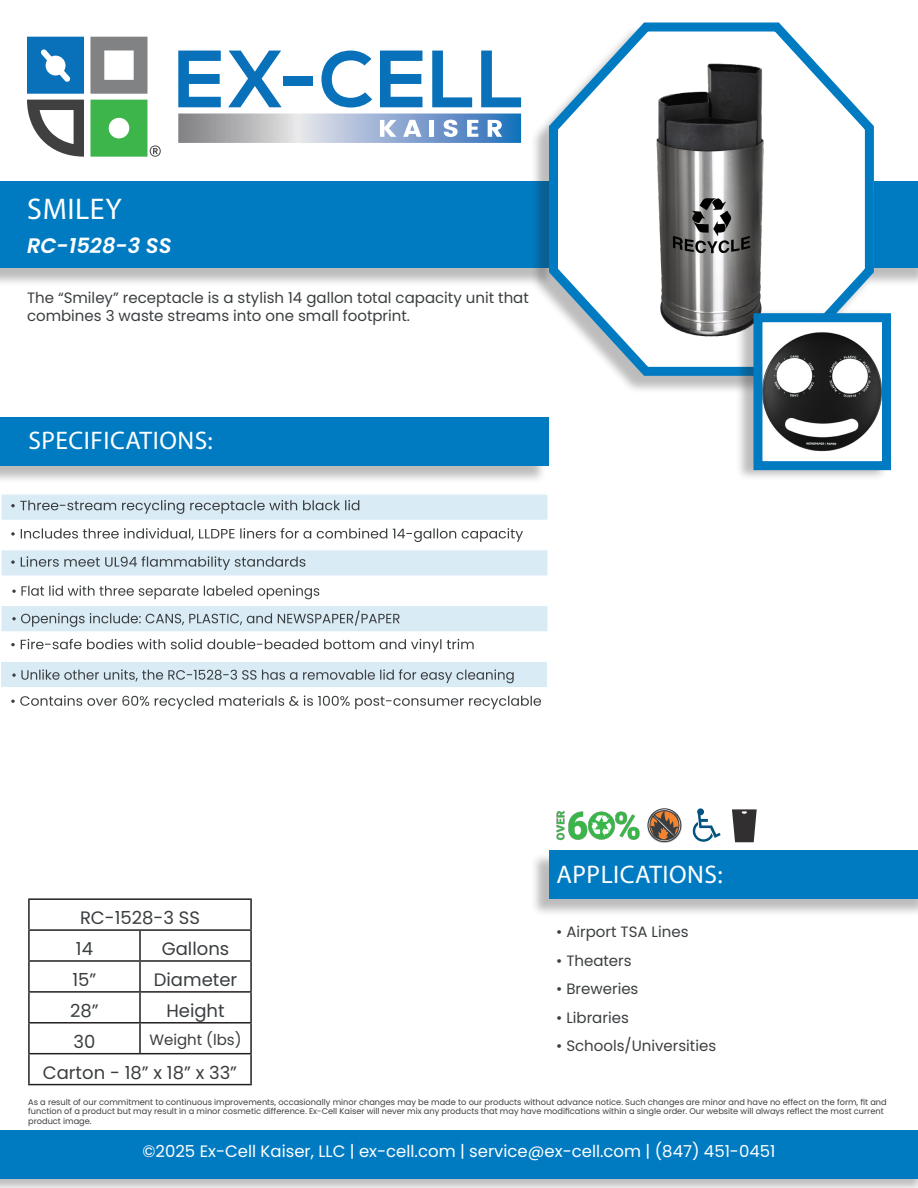
<style>
.page{position:relative;width:918px;height:1188px;background:#fff}
.page>*{position:absolute;margin:0;border:0;box-sizing:border-box;transform-origin:0 0}
.t1{font:30px "Myriad Pro";letter-spacing:.02em;color:#fff}
.t2{font:25.5px "Myriad Pro";letter-spacing:.02em;color:#fff}
.t3{font:italic 600 21px "Poppins";color:#fff}
.t4{font:18px "Poppins";color:#3b3e40}
.t5{font:16.5px "Poppins";color:#fff}
.t6{font:15px/18px "Poppins";color:#3b3e40}
.t7{font:8.25px/9.9px "Poppins";color:#3b3e40}
</style>
<div class="page">
<div style="left:855px;top:184px;width:63px;height:103px;background:#231f20;opacity:.3"></div>
<div style="left:874px;top:181px;width:44px;height:87px;background:#007bc2"></div>
<svg style="left:178px;top:114px;width:343px;height:29px"></svg>
<svg style="left:178px;top:51px;width:43px;height:56px"></svg>
<svg style="left:228px;top:51px;width:53px;height:56px"></svg>
<div style="left:283px;top:76px;width:30px;height:9px;background:#0971ba"></div>
<svg style="left:321px;top:51px;width:51px;height:57px"></svg>
<svg style="left:380px;top:51px;width:42px;height:56px"></svg>
<svg style="left:432px;top:51px;width:40px;height:56px"></svg>
<svg style="left:481px;top:51px;width:40px;height:56px"></svg>
<svg style="left:90px;top:37px;width:57px;height:57px"></svg>
<svg style="left:27px;top:100px;width:57px;height:57px"></svg>
<svg style="left:27px;top:37px;width:57px;height:57px"></svg>
<svg style="left:90px;top:100px;width:71px;height:57px"></svg>
<div style="left:0;top:184px;width:554px;height:103px;background:#231f20;opacity:.3"></div>
<div style="left:0;top:181px;width:556px;height:87px;background:#007bc2"></div>
<div style="left:0;top:1128px;width:918px;height:60px;background:#231f20;opacity:.3"></div>
<div style="left:0;top:1130px;width:918px;height:49px;background:#007bc2"></div>
<div style="left:0;top:419px;width:547px;height:65px;background:#231f20;opacity:.3"></div>
<div style="left:0;top:417px;width:549px;height:48px;background:#007bc2"></div>
<div style="left:530px;top:852px;width:388px;height:65px;background:#231f20;opacity:.3"></div>
<div style="left:549px;top:850px;width:369px;height:48px;background:#007bc2"></div>
<div style="left:0;top:493px;width:549px;height:28px;background:#d9ebf5;border:2px solid #fff"></div>
<div style="left:0;top:549px;width:549px;height:28px;background:#d9ebf5;border:2px solid #fff"></div>
<div style="left:0;top:605px;width:549px;height:28px;background:#d9ebf5;border:2px solid #fff"></div>
<div style="left:0;top:660px;width:549px;height:29px;background:#d9ebf5;border:2px solid #fff"></div>
<div style="left:530px;top:25px;width:342px;height:370px;background:#231f20;opacity:.3"></div>
<svg style="left:544px;top:22px;width:334px;height:358px"></svg>
<div style="left:735px;top:308px;width:154px;height:173px;background:#231f20;opacity:.3"></div>
<div style="left:758px;top:318px;width:128px;height:148px;background:#fff"></div>
<img style="left:763px;top:332px;width:118px;height:120px">
<div style="left:753px;top:313px;width:138px;height:157px;border:9px solid #007bc2"></div>
<img style="left:556px;top:811px;width:84px;height:30px">
<img style="left:647px;top:808px;width:22px;height:22px">
<svg style="left:648px;top:809px;width:33px;height:33px"></svg>
<svg style="left:693px;top:808px;width:28px;height:34px"></svg>
<svg style="left:732px;top:809px;width:25px;height:33px"></svg>
<hr style="left:28px;top:898px;width:112px;height:2px;background:#231f20">
<hr style="left:28px;top:900px;width:2px;height:29px;background:#231f20">
<hr style="left:140px;top:898px;width:112px;height:2px;background:#231f20">
<hr style="left:250px;top:900px;width:2px;height:29px;background:#231f20">
<hr style="left:28px;top:929px;width:112px;height:2px;background:#231f20">
<hr style="left:28px;top:931px;width:2px;height:29px;background:#231f20">
<hr style="left:140px;top:929px;width:112px;height:2px;background:#231f20">
<hr style="left:139px;top:931px;width:2px;height:29px;background:#231f20">
<hr style="left:250px;top:931px;width:2px;height:29px;background:#231f20">
<hr style="left:28px;top:960px;width:112px;height:2px;background:#231f20">
<hr style="left:28px;top:962px;width:2px;height:29px;background:#231f20">
<hr style="left:140px;top:960px;width:112px;height:2px;background:#231f20">
<hr style="left:139px;top:962px;width:2px;height:29px;background:#231f20">
<hr style="left:250px;top:962px;width:2px;height:29px;background:#231f20">
<hr style="left:28px;top:991px;width:112px;height:2px;background:#231f20">
<hr style="left:28px;top:993px;width:2px;height:29px;background:#231f20">
<hr style="left:140px;top:991px;width:112px;height:2px;background:#231f20">
<hr style="left:139px;top:993px;width:2px;height:29px;background:#231f20">
<hr style="left:250px;top:993px;width:2px;height:29px;background:#231f20">
<hr style="left:28px;top:1022px;width:112px;height:2px;background:#231f20">
<hr style="left:28px;top:1024px;width:2px;height:29px;background:#231f20">
<hr style="left:140px;top:1022px;width:112px;height:2px;background:#231f20">
<hr style="left:139px;top:1024px;width:2px;height:29px;background:#231f20">
<hr style="left:250px;top:1024px;width:2px;height:29px;background:#231f20">
<hr style="left:28px;top:1053px;width:112px;height:1px;background:#231f20">
<hr style="left:28px;top:1054px;width:2px;height:30px;background:#231f20">
<hr style="left:140px;top:1053px;width:112px;height:1px;background:#231f20">
<hr style="left:250px;top:1054px;width:2px;height:30px;background:#231f20">
<hr style="left:28px;top:1084px;width:112px;height:1px;background:#231f20">
<hr style="left:140px;top:1084px;width:112px;height:1px;background:#231f20">
<svg style="left:11px;top:500px;width:348px;height:14px"></svg>
<svg style="left:11px;top:528px;width:512px;height:14px"></svg>
<svg style="left:11px;top:556px;width:294px;height:14px"></svg>
<svg style="left:11px;top:639px;width:463px;height:14px"></svg>
<svg style="left:11px;top:695px;width:530px;height:14px"></svg>
<svg style="left:12px;top:585px;width:307px;height:14px"></svg>
<svg style="left:12px;top:611px;width:388px;height:16px"></svg>
<svg style="left:12px;top:669px;width:502px;height:14px"></svg>
<p class="t1" style="left:27px;top:190px;width:96px">SMILEY</p>
<p class="t3" style="left:27px;top:233px;width:146px">RC-1528-3 SS</p>
<p class="t6" style="left:27px;top:289px;width:503px">The “Smiley” receptacle is a stylish 14 gallon total capacity unit that combines 3 waste streams into one small footprint.</p>
<p class="t2" style="left:28px;top:424px;width:186px">SPECIFICATIONS:</p>
<p class="t4" style="left:80px;top:907px;width:121px">RC-1528-3 SS</p>
<p class="t4" style="left:76px;top:938px;width:19px">14</p>
<p class="t4" style="left:162px;top:938px;width:69px">Gallons</p>
<p class="t4" style="left:73px;top:969px;width:25px">15”</p>
<p class="t4" style="left:154px;top:969px;width:85px">Diameter</p>
<p class="t4" style="left:70px;top:1000px;width:30px">28”</p>
<p class="t4" style="left:166px;top:1000px;width:60px">Height</p>
<p class="t4" style="left:74px;top:1031px;width:23px">30</p>
<p class="t6" style="left:149px;top:1030px;width:94px">Weight (lbs)</p>
<p class="t4" style="left:43px;top:1062px;width:196px">Carton - 18” x 18” x 33”</p>
<p class="t2" style="left:556px;top:859px;width:168px">APPLICATIONS:</p>
<p class="t6" style="left:556px;top:923px;width:134px">• Airport TSA Lines</p>
<p class="t6" style="left:556px;top:952px;width:77px">• Theaters</p>
<p class="t6" style="left:556px;top:980px;width:84px">• Breweries</p>
<p class="t6" style="left:556px;top:1009px;width:74px">• Libraries</p>
<p class="t6" style="left:556px;top:1037px;width:162px">• Schools/Universities</p>
<p class="t7" style="left:28px;top:1097px;width:860px">As a result of our commitment to continuous improvements, occasionally minor changes may be made to our products without advance notice. Such changes are minor and have no effect on the form, fit and function of a product but may result in a minor cosmetic difference. Ex-Cell Kaiser will never mix any products that may have modifications within a single order. Our website will always reflect the most current product image.</p>
<h3 class="t5" style="left:143px;top:1142px;width:634px">©2025 Ex-Cell Kaiser, LLC | ex-cell.com | service@ex-cell.com | (847) 451-0451</h3>
</div>
